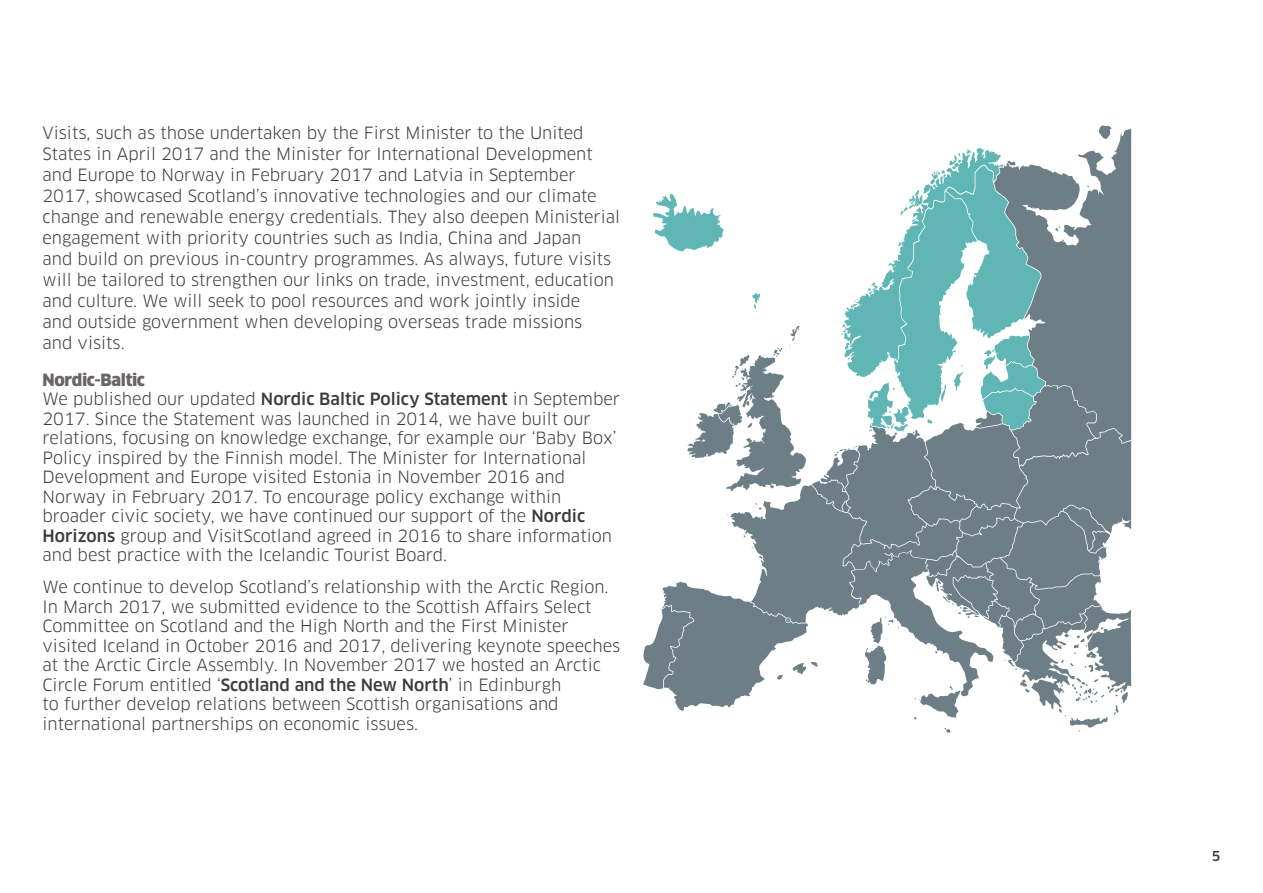
<style>
.page{position:relative;width:1263px;height:893px;background:#fff}
.page>*{position:absolute;margin:0;border:0;box-sizing:border-box;transform-origin:0 0}
.Body_Copy{font:16.5px/19.5px "Clan";color:#3c3c3b}
.Heading_copy{font:900 16.5px "Clan";letter-spacing:-.02em;color:#696467}
.t1{font:500 13.5px "Clan";color:#3c3c3b}
.s1{font-weight:500}
</style>
<div class="page">
<svg style="left:1099px;top:126px;width:32px;height:22px"></svg>
<svg style="left:643px;top:148px;width:488px;height:585px"></svg>
<p class="Body_Copy" style="left:43px;top:123px;width:579px;line-height:21px">Visits, such as those undertaken by the First Minister to the United States in April 2017 and the Minister for International Development and Europe to Norway in February 2017 and Latvia in September 2017, showcased Scotland’s innovative technologies and our climate change and renewable energy credentials. They also deepen Ministerial engagement with priority countries such as India, China and Japan<br>and build on previous in-country programmes. As always, future visits will be tailored to strengthen our links on trade, investment, education and culture. We will seek to pool resources and work jointly inside<br>and outside government when developing overseas trade missions<br>and visits.</p>
<p class="Heading_copy" style="left:43px;top:369px;width:104px">Nordic-Baltic</p>
<p class="Body_Copy" style="left:43px;top:390px;width:579px">We published our updated <span class="s1">Nordic Baltic Policy Statement</span> in September 2017. Since the Statement was launched in 2014, we have built our relations, focusing on knowledge exchange, for example our ‘Baby Box’ Policy inspired by the Finnish model. The Minister for International Development and Europe visited Estonia in November 2016 and Norway in February 2017. To encourage policy exchange within broader civic society, we have continued our support of the <span class="s1">Nordic Horizons</span> group and VisitScotland agreed in 2016 to share information and best practice with the Icelandic Tourist Board.</p>
<p class="Body_Copy" style="left:43px;top:578px;width:579px">We continue to develop Scotland’s relationship with the Arctic Region.<br>In March 2017, we submitted evidence to the Scottish Affairs Select Committee on Scotland and the High North and the First Minister visited Iceland in October 2016 and 2017, delivering keynote speeches at the Arctic Circle Assembly. In November 2017 we hosted an Arctic Circle Forum entitled ‘<span class="s1">Scotland and the New North</span>’ in Edinburgh<br>to further develop relations between Scottish organisations and international partnerships on economic issues.</p>
<p class="t1" style="left:1212px;top:848px;width:10px">5</p>
</div>
